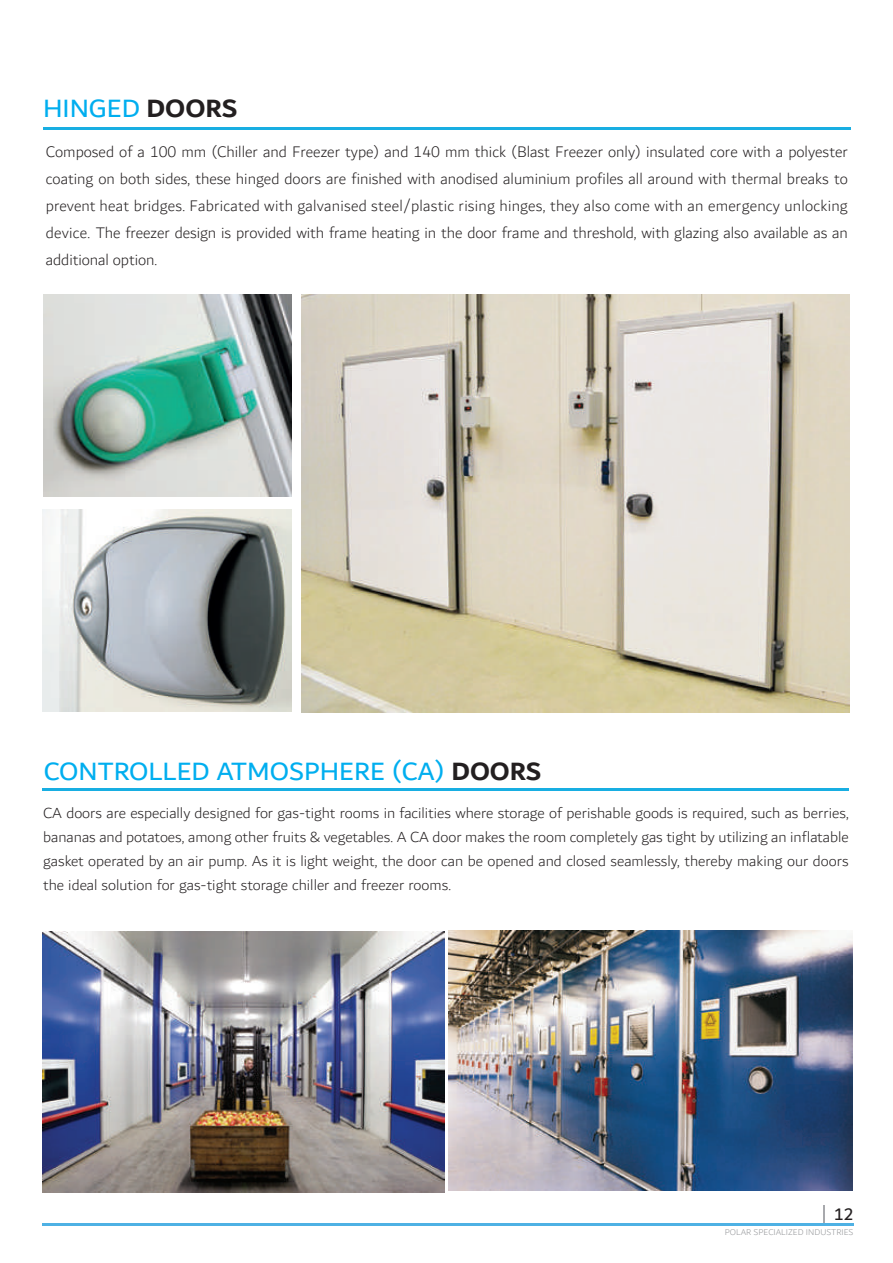
<style>
.page{position:relative;width:893px;height:1263px;background:#fff}
.page>*{position:absolute;margin:0;border:0;box-sizing:border-box;transform-origin:0 0}
.t1{font:27px "Dubai";color:#00aeef}
.t2{font:18px "Dubai";color:#231f20}
.t3{font:300 16.5px/27px "Dubai";letter-spacing:-.005em;color:#231f20;text-align:justify}
.t4{font:300 15.75px/24px "Dubai";color:#231f20;text-align:justify}
.t5{font:300 9px "Dubai";color:#939598}
.s1{font-weight:700;color:#231f20}
</style>
<div class="page">
<hr style="left:43px;top:127px;width:807px;height:2px;background:#18aee2">
<hr style="left:42px;top:788px;width:806px;height:2px;background:#18aee2">
<img style="left:448px;top:930px;width:404px;height:261px">
<img style="left:42px;top:932px;width:402px;height:260px">
<img style="left:301px;top:294px;width:548px;height:418px">
<svg style="left:823px;top:1205px;width:2px;height:17px"></svg>
<hr style="left:42px;top:1223px;width:811px;height:3px;background:#4eb1e4">
<img style="left:42px;top:509px;width:249px;height:203px">
<img style="left:43px;top:294px;width:248px;height:203px">
<h1 class="t1" style="left:43px;top:92px;width:196px">HINGED <span class="s1">DOORS</span></h1>
<p class="t3" style="left:46px;top:139px;width:804px">Composed of a 100 mm (Chiller and Freezer type) and 140 mm thick (Blast Freezer only) insulated core with a polyester coating on both sides, these hinged doors are finished with anodised aluminium profiles all around with thermal breaks to prevent heat bridges. Fabricated with galvanised steel/plastic rising hinges, they also come with an emergency unlocking device. The freezer design is provided with frame heating in the door frame and threshold, with glazing also available as an additional option.</p>
<h1 class="t1" style="left:44px;top:755px;width:499px">CONTROLLED ATMOSPHERE (CA) <span class="s1">DOORS</span></h1>
<p class="t4" style="left:43px;top:801px;width:807px">CA doors are especially designed for gas-tight rooms in facilities where storage of perishable goods is required, such as berries, bananas and potatoes, among other fruits &amp; vegetables. A CA door makes the room completely gas tight by utilizing an inflatable gasket operated by an air pump. As it is light weight, the door can be opened and closed seamlessly, thereby making our doors the ideal solution for gas-tight storage chiller and freezer rooms.</p>
<p class="t2" style="left:834px;top:1203px;width:21px">12</p>
<p class="t5" style="left:725px;top:1225px;width:130px">POLAR SPECIALIZED INDUSTRIES</p>
</div>
